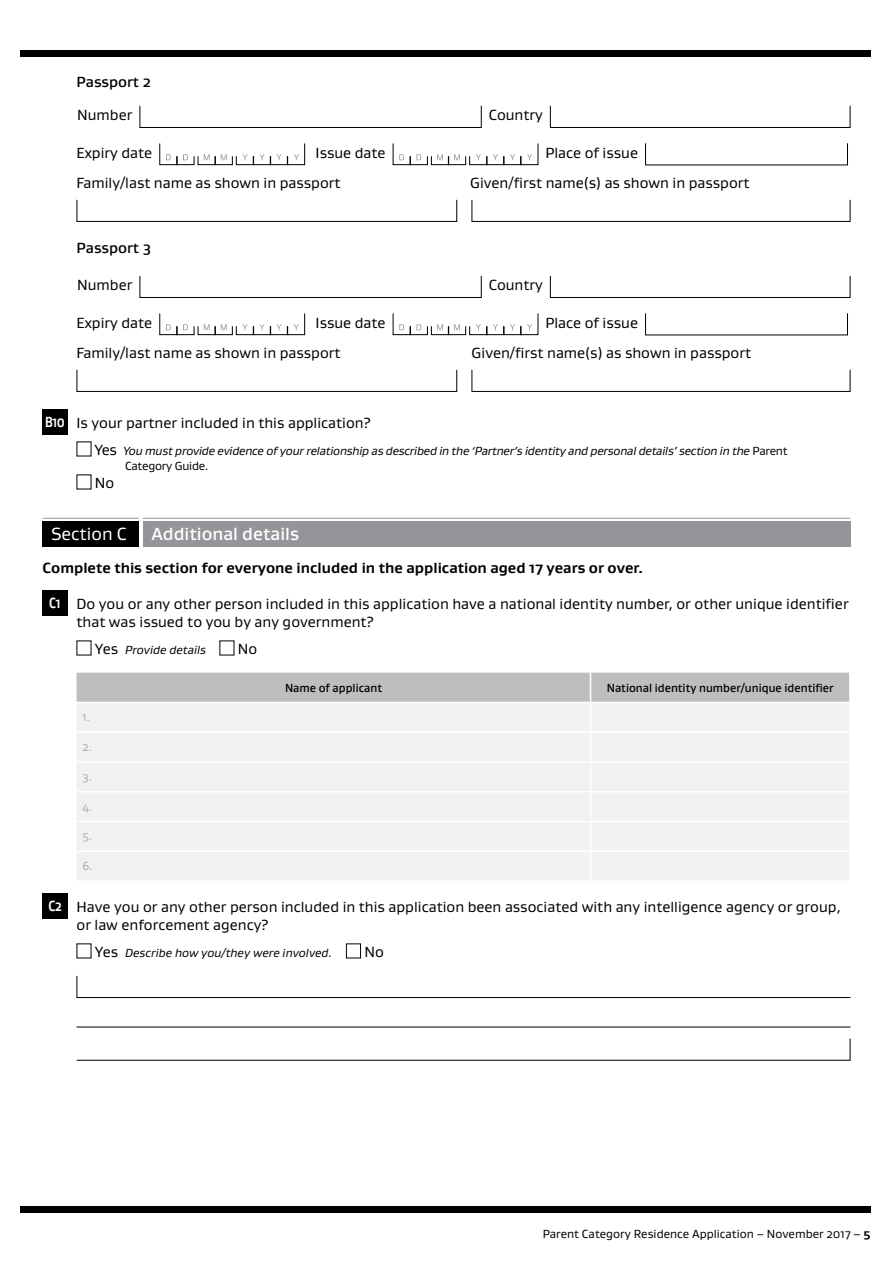
<style>
.page{position:relative;width:893px;height:1263px;background:#fff}
.page>*{position:absolute;margin:0;border:0;box-sizing:border-box;transform-origin:0 0}
.t1{font:500 18px "Gustan";color:#fff}
.t2{font:18px "Gustan";color:#fff}
.t3{font:15px/18px "Gustan";color:#000}
.t4{font:700 15px "Gustan";color:#000}
.t5{font:500 15px "Gustan";color:#000}
.t6{font:italic 12px/15px "Gustan";letter-spacing:-.02em;color:#000}
.t7{font:500 12px "Gustan";color:#000;scale:.95 1}
.t8{font:italic 12px "Gustan";color:#000}
.t9{font:12px "Gustan";color:#000}
.t10{font:12px "Gustan";color:#a7a9ac;scale:.95 1}
.s1{font-weight:700;color:#fff}
.s2{font-style:normal;font-size:15px}
.s3{font-style:normal}
.s4{font-weight:700}
</style>
<div class="page">
<div style="left:20px;top:50px;width:850px;height:7px;background:#000"></div>
<div style="left:20px;top:1206px;width:850px;height:7px;background:#000"></div>
<svg style="left:139px;top:105px;width:343px;height:23px"></svg>
<svg style="left:550px;top:105px;width:301px;height:23px"></svg>
<svg style="left:159px;top:143px;width:146px;height:22px"></svg>
<svg style="left:392px;top:143px;width:147px;height:22px"></svg>
<svg style="left:645px;top:143px;width:203px;height:23px"></svg>
<svg style="left:76px;top:199px;width:381px;height:23px"></svg>
<svg style="left:471px;top:199px;width:380px;height:23px"></svg>
<svg style="left:139px;top:275px;width:343px;height:23px"></svg>
<svg style="left:550px;top:275px;width:301px;height:23px"></svg>
<svg style="left:159px;top:313px;width:146px;height:22px"></svg>
<svg style="left:392px;top:313px;width:147px;height:22px"></svg>
<svg style="left:645px;top:313px;width:203px;height:23px"></svg>
<svg style="left:76px;top:369px;width:381px;height:23px"></svg>
<svg style="left:471px;top:369px;width:380px;height:23px"></svg>
<div style="left:43px;top:409px;width:25px;height:25px;background:#000"></div>
<div style="left:43px;top:521px;width:96px;height:25px;background:#000"></div>
<hr style="left:43px;top:518px;width:96px;height:1px;background:#939598">
<div style="left:143px;top:521px;width:707px;height:25px;background:#939598"></div>
<hr style="left:143px;top:518px;width:707px;height:1px;background:#939598">
<div style="left:43px;top:590px;width:25px;height:25px;background:#000"></div>
<svg style="left:77px;top:673px;width:773px;height:207px"></svg>
<hr style="left:849px;top:852px;width:2px;height:28px;background:#fff">
<div style="left:43px;top:893px;width:25px;height:25px;background:#000"></div>
<div style="left:346px;top:943px;width:15px;height:15px;border:1px solid #000"></div>
<svg style="left:76px;top:975px;width:775px;height:23px"></svg>
<hr style="left:77px;top:1027px;width:773px;height:1px;background:#000">
<svg style="left:76px;top:1038px;width:775px;height:23px"></svg>
<p class="t5" style="left:77px;top:72px;width:76px">Passport 2</p>
<p class="t3" style="left:77px;top:105px;width:57px">Number</p>
<p class="t3" style="left:489px;top:105px;width:56px">Country</p>
<p class="t3" style="left:77px;top:143px;width:77px">Expiry date</p>
<p class="t3" style="left:316px;top:143px;width:72px">Issue date</p>
<p class="t3" style="left:545px;top:143px;width:94px">Place of issue</p>
<p class="t3" style="left:77px;top:174px;width:266px">Family/last name as shown in passport</p>
<p class="t3" style="left:470px;top:174px;width:281px">Given/first name(s) as shown in passport</p>
<p class="t5" style="left:77px;top:238px;width:76px">Passport 3</p>
<p class="t3" style="left:77px;top:275px;width:57px">Number</p>
<p class="t3" style="left:489px;top:275px;width:56px">Country</p>
<p class="t3" style="left:77px;top:313px;width:77px">Expiry date</p>
<p class="t3" style="left:316px;top:313px;width:72px">Issue date</p>
<p class="t3" style="left:545px;top:313px;width:94px">Place of issue</p>
<p class="t3" style="left:77px;top:344px;width:266px">Family/last name as shown in passport</p>
<p class="t3" style="left:472px;top:344px;width:281px">Given/first name(s) as shown in passport</p>
<p class="t3" style="left:45px;top:414px;width:327px"><span class="s1">B10</span> Is your partner included in this application?</p>
<p class="t6" style="left:125px;top:443px;width:664px;text-indent:-31px"><span class="s2">Yes</span> You must provide evidence of your relationship as described in the ‘Partner’s identity and personal details’ section in the <span class="s3">Parent<br>Category Guide.</span></p>
<p class="t3" style="left:95px;top:473px;width:21px">No</p>
<p class="t2" style="left:51px;top:522px;width:77px">Section C</p>
<p class="t1" style="left:151px;top:522px;width:149px">Additional details</p>
<p class="t4" style="left:43px;top:558px;width:602px">Complete this section for everyone included in the application aged 17 years or over.</p>
<p class="t3" style="left:77px;top:595px;width:774px;text-indent:-27px"><span class="s1">C1</span> Do you or any other person included in this application have a national identity number, or other unique identifier that was issued to you by any government?</p>
<p class="t8" style="left:95px;top:642px;width:113px"><span class="s2">Yes</span> Provide details</p>
<p class="t3" style="left:238px;top:639px;width:21px">No</p>
<p class="t7" style="left:285px;top:680px;width:104px">Name of applicant</p>
<p class="t7" style="left:607px;top:680px;width:240px">National identity number/unique identifier</p>
<p class="t10" style="left:83px;top:709px;width:9px">1.</p>
<p class="t10" style="left:83px;top:739px;width:11px">2.</p>
<p class="t10" style="left:83px;top:769px;width:11px">3.</p>
<p class="t10" style="left:83px;top:799px;width:12px">4.</p>
<p class="t10" style="left:83px;top:828px;width:12px">5.</p>
<p class="t10" style="left:83px;top:858px;width:12px">6.</p>
<p class="t3" style="left:77px;top:898px;width:766px;text-indent:-28px"><span class="s1">C2</span> Have you or any other person included in this application been associated with any intelligence agency or group, or law enforcement agency?</p>
<p class="t8" style="left:95px;top:945px;width:238px"><span class="s2">Yes</span> Describe how you/they were involved.</p>
<p class="t3" style="left:364px;top:942px;width:21px">No</p>
<p class="t9" style="left:543px;top:1226px;width:329px">Parent Category Residence Application – November 2017 – <span class="s4">5</span></p>
</div>
